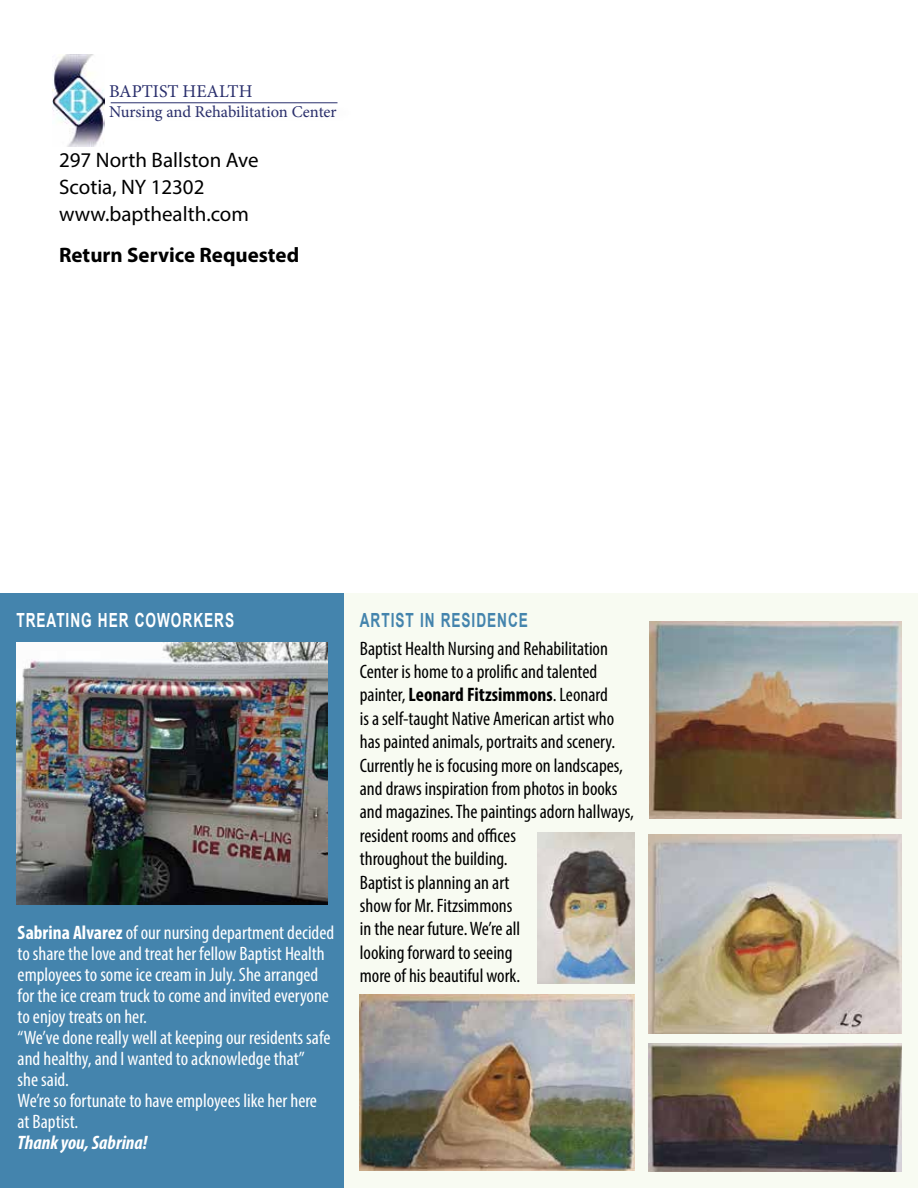
<style>
.page{position:relative;width:918px;height:1188px;background:#fff}
.page>*{position:absolute;margin:0;border:0;box-sizing:border-box;transform-origin:0 0}
.t1{font:21px/27px "Myriad Pro";color:#000}
.t2{font:700 21px "Myriad Pro";color:#000}
.t3{font:condensed 19.5px/23.4px "Myriad Pro";color:#000}
.t4{font:condensed 19.5px/21px "Myriad Pro";color:#fff}
.t5{font:700 19.5px "Arial";letter-spacing:.07em;color:#fff;scale:.7 1}
.t6{font:italic 700 condensed 19.5px "Myriad Pro";color:#fff}
.t7{font:700 19.5px "Arial";letter-spacing:.07em;color:#4484ad;scale:.7 1}
.t8{font:18px "Minion Pro";color:#292e6c}
.t9{font:16.5px "Minion Pro";letter-spacing:-.005em;color:#292e6c}
.s1{font-weight:700}
</style>
<div class="page">
<div style="left:19px;top:593px;width:899px;height:595px;background:#f8fbf2"></div>
<div style="left:0;top:594px;width:343px;height:594px;background:#4484ad"></div>
<img style="left:53px;top:55px;width:52px;height:91px">
<hr style="left:111px;top:103px;width:227px;height:1px;background:#292e6c">
<img style="left:16px;top:642px;width:312px;height:262px">
<img style="left:537px;top:833px;width:97px;height:151px">
<img style="left:650px;top:622px;width:252px;height:196px">
<img style="left:648px;top:1043px;width:254px;height:129px">
<img style="left:648px;top:835px;width:254px;height:198px">
<img style="left:360px;top:995px;width:274px;height:175px">
<p class="t8" style="left:109px;top:79px;width:145px">BAPTIST HEALTH</p>
<p class="t9" style="left:109px;top:101px;width:229px">Nursing and Rehabilitation Center</p>
<p class="t1" style="left:59px;top:146px;width:201px">297 North Ballston Ave<br>Scotia, NY 12302 www.bapthealth.com</p>
<p class="t2" style="left:59px;top:241px;width:242px">Return Service Requested</p>
<p class="t5" style="left:16px;top:606px;width:313px">TREATING HER COWORKERS</p>
<p class="t4" style="left:18px;top:921px;width:318px"><span class="s1">Sabrina Alvarez</span> of our nursing department decided to share the love and treat her fellow Baptist Health employees to some ice cream in July. She arranged for the ice cream truck to come and invited everyone to enjoy treats on her.<br>“We’ve done really well at keeping our residents safe and healthy, and I wanted to acknowledge that”<br>she said.<br>We’re so fortunate to have employees like her here<br>at Baptist.</p>
<p class="t6" style="left:18px;top:1130px;width:131px">Thank you, Sabrina!</p>
<p class="t7" style="left:360px;top:606px;width:242px">ARTIST IN RESIDENCE</p>
<p class="t3" style="left:360px;top:636px;width:276px">Baptist Health Nursing and Rehabilitation Center is home to a prolific and talented painter, <span class="s1">Leonard Fitzsimmons</span>. Leonard<br>is a self-taught Native American artist who has painted animals, portraits and scenery.<br>Currently he is focusing more on landscapes, and draws inspiration from photos in books and magazines. The paintings adorn hallways, resident rooms and offices<br>throughout the building.<br>Baptist is planning an art<br>show for Mr. Fitzsimmons<br>in the near future. We’re all<br>looking forward to seeing<br>more of his beautiful work.</p>
</div>
